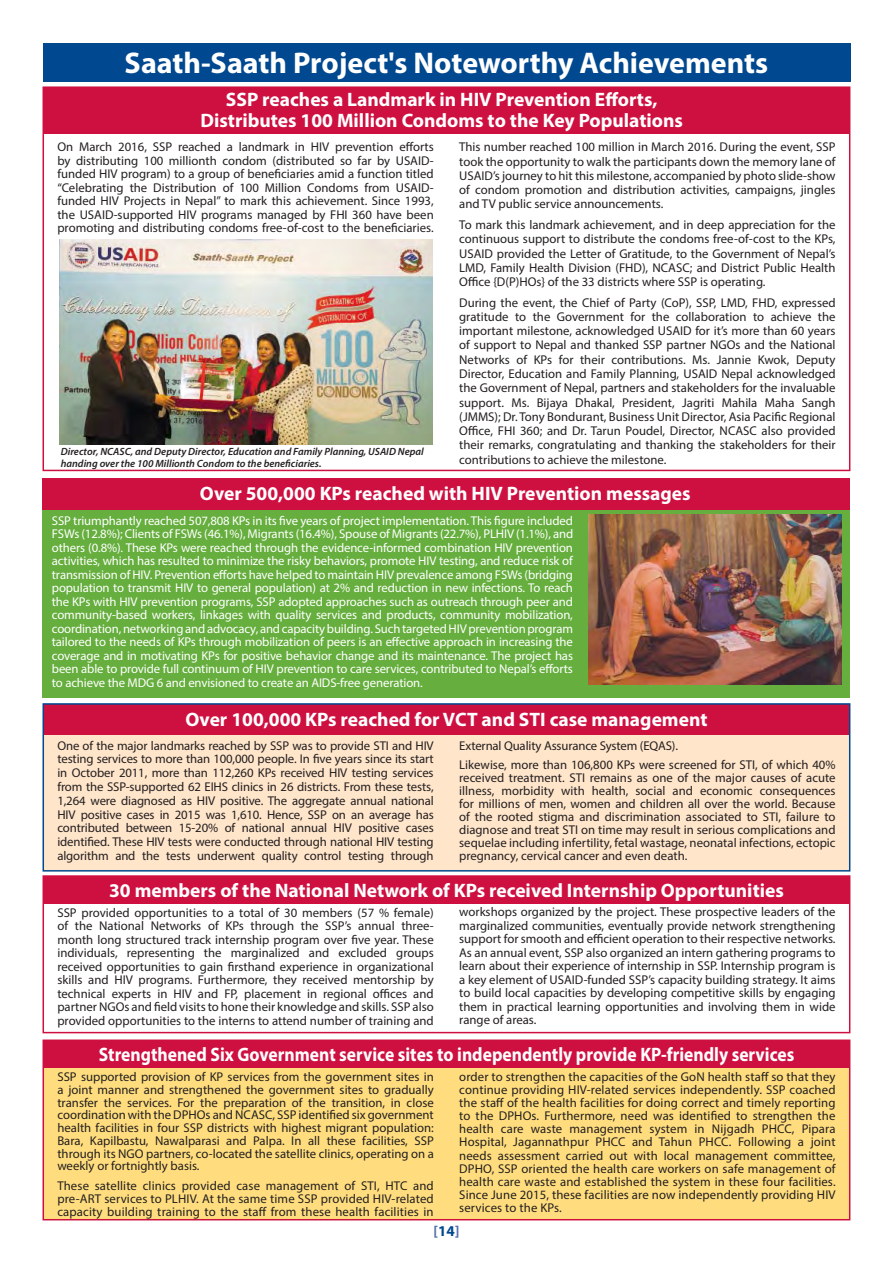
<style>
.page{position:relative;width:893px;height:1263px;background:#fff}
.page>*{position:absolute;margin:0;border:0;box-sizing:border-box;transform-origin:0 0}
.t1{font:700 30px "Myriad Pro";color:#fff}
.t2{font:700 19.5px/21px "Myriad Pro";color:#fff;text-align:center}
.t3{font:700 19.5px "Myriad Pro";color:#fff;scale:.9 1}
.t4{font:700 15px "Myriad Pro";color:#5973ad}
.t5{font:12.75px/13.5px "Myriad Pro";color:#231f20;text-align:justify}
.t6{font:12.75px/13.5px "Myriad Pro";letter-spacing:-.01em;color:#fff;text-align:justify}
.t7{font:italic 600 10.5px/12px "Myriad Pro";color:#231f20}
.s1{color:#00488f}
</style>
<div class="page">
<div style="left:43px;top:1040px;width:807px;height:180px;background:#ffdd7e"></div>
<div style="left:43px;top:1040px;width:807px;height:27px;background:#ce1041"></div>
<div style="left:43px;top:1039px;width:807px;height:181px;border:2px solid #ce1041"></div>
<div style="left:43px;top:876px;width:807px;height:28px;background:#ce1041"></div>
<div style="left:43px;top:875px;width:807px;height:158px;border:2px solid #ce1041"></div>
<div style="left:43px;top:87px;width:807px;height:47px;background:#ce1041"></div>
<div style="left:43px;top:86px;width:807px;height:385px;border:2px solid #ce1041"></div>
<div style="left:43px;top:43px;width:807px;height:38px;background:#00488f"></div>
<div style="left:43px;top:478px;width:807px;height:219px;background:#66ae3e"></div>
<div style="left:43px;top:478px;width:807px;height:31px;background:#ce1041"></div>
<img style="left:60px;top:239px;width:373px;height:205px">
<img style="left:588px;top:515px;width:254px;height:170px">
<div style="left:43px;top:704px;width:807px;height:167px;background:#ffe5ca"></div>
<div style="left:43px;top:704px;width:807px;height:30px;background:#ce1041"></div>
<div style="left:43px;top:703px;width:807px;height:168px;border:2px solid #00488f"></div>
<h1 class="t1" style="left:125px;top:52px;width:645px">Saath-Saath Project's Noteworthy Achievements</h1>
<h2 class="t2" style="left:200px;top:91px;width:484px">SSP reaches a Landmark in HIV Prevention Efforts,<br>Distributes 100 Million Condoms to the Key Populations</h2>
<p class="t5" style="left:57px;top:142px;width:378px">On March 2016, SSP reached a landmark in HIV prevention efforts by distributing 100 millionth condom (distributed so far by USAID&shy;funded HIV program) to a group of beneficiaries amid a function titled “Celebrating the Distribution of 100 Million Condoms from USAID&shy;funded HIV Projects in Nepal” to mark this achievement. Since 1993, the USAID-supported HIV programs managed by FHI 360 have been promoting and distributing condoms free-of-cost to the beneficiaries.</p>
<p class="t5" style="left:459px;top:141px;width:378px;line-height:14.2px">This number reached 100 million in March 2016. During the event, SSP took the opportunity to walk the participants down the memory lane of USAID’s journey to hit this milestone, accompanied by photo slide-show of condom promotion and distribution activities, campaigns, jingles and TV public service announcements.</p>
<p class="t5" style="left:459px;top:219px;width:378px;line-height:14.2px">To mark this landmark achievement, and in deep appreciation for the continuous support to distribute the condoms free-of-cost to the KPs, USAID provided the Letter of Gratitude, to the Government of Nepal’s LMD, Family Health Division (FHD), NCASC; and District Public Health Office {D(P)HOs} of the 33 districts where SSP is operating.</p>
<p class="t5" style="left:459px;top:297px;width:378px;line-height:14.2px">During the event, the Chief of Party (CoP), SSP, LMD, FHD, expressed gratitude to the Government for the collaboration to achieve the important milestone, acknowledged USAID for it’s more than 60 years of support to Nepal and thanked SSP partner NGOs and the National Networks of KPs for their contributions. Ms. Jannie Kwok, Deputy Director, Education and Family Planning, USAID Nepal acknowledged the Government of Nepal, partners and stakeholders for the invaluable support. Ms. Bijaya Dhakal, President, Jagriti Mahila Maha Sangh (JMMS); Dr. Tony Bondurant, Business Unit Director, Asia Pacific Regional Office, FHI 360; and Dr. Tarun Poudel, Director, NCASC also provided their remarks, congratulating and thanking the stakeholders for their contributions to achieve the milestone.</p>
<h2 class="t2" style="left:200px;top:485px;width:492px">Over 500,000 KPs reached with HIV Prevention messages</h2>
<p class="t7" style="left:61px;top:447px;width:365px">Director, NCASC, and Deputy Director, Education and Family Planning, USAID Nepal handing over the 100 Millionth Condom to the beneficiaries.</p>
<p class="t6" style="left:52px;top:515px;width:523px">SSP triumphantly reached 507,808 KPs in its five years of project implementation. This figure included FSWs (12.8%); Clients of FSWs (46.1%), Migrants (16.4%), Spouse of Migrants (22.7%), PLHIV (1.1%), and others (0.8%). These KPs were reached through the evidence-informed combination HIV prevention activities, which has resulted to minimize the risky behaviors, promote HIV testing, and reduce risk of transmission of HIV. Prevention efforts have helped to maintain HIV prevalence among FSWs (bridging population to transmit HIV to general population) at 2% and reduction in new infections. To reach the KPs with HIV prevention programs, SSP adopted approaches such as outreach through peer and community-based workers, linkages with quality services and products, community mobilization, coordination, networking and advocacy, and capacity building. Such targeted HIV prevention program tailored to the needs of KPs through mobilization of peers is an effective approach in increasing the coverage and in motivating KPs for positive behavior change and its maintenance. The project has been able to provide full continuum of HIV prevention to care services, contributed to Nepal’s efforts to achieve the MDG 6 and envisioned to create an AIDS-free generation.</p>
<h2 class="t2" style="left:185px;top:711px;width:523px">Over 100,000 KPs reached for VCT and STI case management</h2>
<p class="t5" style="left:459px;top:737px;width:378px;line-height:19.5px">External Quality Assurance System (EQAS).<br>Likewise, more than 106,800 KPs were screened for STI, of which 40%</p>
<p class="t5" style="left:459px;top:773px;width:378px;line-height:13px">received treatment. STI remains as one of the major causes of acute illness, morbidity with health, social and economic consequences for millions of men, women and children all over the world. Because of the rooted stigma and discrimination associated to STI, failure to diagnose and treat STI on time may result in serious complications and sequelae including infertility, fetal wastage, neonatal infections, ectopic pregnancy, cervical cancer and even death.</p>
<p class="t5" style="left:57px;top:740px;width:378px">One of the major landmarks reached by SSP was to provide STI and HIV testing services to more than 100,000 people. In five years since its start in October 2011, more than 112,260 KPs received HIV testing services from the SSP-supported 62 EIHS clinics in 26 districts. From these tests, 1,264 were diagnosed as HIV positive. The aggregate annual national HIV positive cases in 2015 was 1,610. Hence, SSP on an average has contributed between 15-20% of national annual HIV positive cases identified. These HIV tests were conducted through national HIV testing algorithm and the tests underwent quality control testing through</p>
<h2 class="t2" style="left:109px;top:882px;width:676px">30 members of the National Network of KPs received Internship Opportunities</h2>
<p class="t5" style="left:57px;top:907px;width:378px">SSP provided opportunities to a total of 30 members (57 % female) of the National Networks of KPs through the SSP’s annual three&shy;month long structured track internship program over five year. These individuals, representing the marginalized and excluded groups received opportunities to gain firsthand experience in organizational skills and HIV programs. Furthermore, they received mentorship by technical experts in HIV and FP, placement in regional offices and partner NGOs and field visits to hone their knowledge and skills. SSP also provided opportunities to the interns to attend number of training and</p>
<p class="t5" style="left:459px;top:907px;width:378px">workshops organized by the project. These prospective leaders of the marginalized communities, eventually provide network strengthening support for smooth and efficient operation to their respective networks.<br>As an annual event, SSP also organized an intern gathering programs to learn about their experience of internship in SSP. Internship program is a key element of USAID-funded SSP’s capacity building strategy. It aims to build local capacities by developing competitive skills by engaging them in practical learning opportunities and involving them in wide range of areas.</p>
<h2 class="t3" style="left:99px;top:1047px;width:774px">Strengthened Six Government service sites to independently provide KP-friendly services</h2>
<p class="t5" style="left:459px;top:1072px;width:378px;line-height:13px">order to strengthen the capacities of the GoN health staff so that they continue providing HIV-related services independently. SSP coached the staff of the health facilities for doing correct and timely reporting to the DPHOs. Furthermore, need was identified to strengthen the health care waste management system in Nijgadh PHCC, Pipara Hospital, Jagannathpur PHCC and Tahun PHCC. Following a joint needs assessment carried out with local management committee, DPHO, SSP oriented the health care workers on safe management of health care waste and established the system in these four facilities.<br>Since June 2015, these facilities are now independently providing HIV services to the KPs.</p>
<p class="t5" style="left:57px;top:1072px;width:378px;line-height:12.8px">SSP supported provision of KP services from the government sites in a joint manner and strengthened the government sites to gradually transfer the services. For the preparation of the transition, in close coordination with the DPHOs and NCASC, SSP identified six government health facilities in four SSP districts with highest migrant population:<br>Bara, Kapilbastu, Nawalparasi and Palpa. In all these facilities, SSP through its NGO partners, co-located the satellite clinics, operating on a weekly or fortnightly basis.</p>
<p class="t5" style="left:57px;top:1180px;width:378px;line-height:13px">These satellite clinics provided case management of STI, HTC and pre-ART services to PLHIV. At the same time SSP provided HIV-related capacity building training to the staff from these health facilities in</p>
<p class="t4" style="left:433px;top:1226px;width:28px">[<span class="s1">14</span>]</p>
</div>
